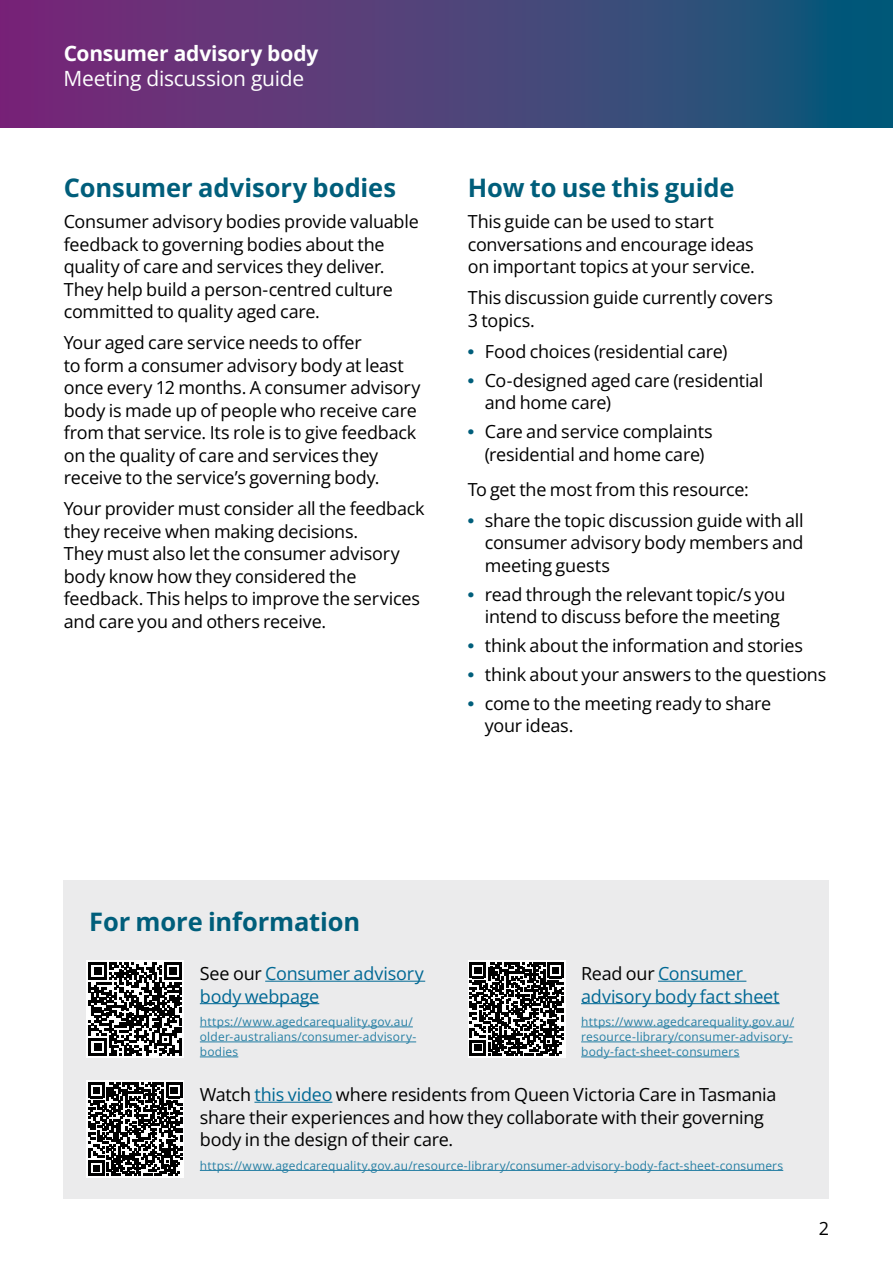
<style>
.page{position:relative;width:893px;height:1263px;background:#fff}
.page>*{position:absolute;margin:0;border:0;box-sizing:border-box;transform-origin:0 0}
.t1{font:700 25.5px "Open Sans";letter-spacing:-.005em;color:#005e7b}
.t2{font:21px "Open Sans";letter-spacing:-.015em;color:#fff}
.t3{font:700 21px "Open Sans";letter-spacing:-.01em;color:#fff}
.t4{font:18px/22.5px "Open Sans";letter-spacing:-.015em;color:#000}
.t5{font:18px/22.5px "Open Sans";letter-spacing:-.01em;color:#006894}
.t6{font:12px/15px "Open Sans";letter-spacing:.015em;color:#267fa4}
.s1{font-family:"Arial";font-weight:700;color:#005e7b}
.s2{color:#000}
.s3{color:#006894}
</style>
<div class="page">
<svg style="left:0;top:0;width:893px;height:128px;background:#484179"></svg>
<div style="left:64px;top:880px;width:765px;height:319px;background:#ebebec"></div>
<div style="left:86px;top:960px;width:98px;height:98px;background:#fff"></div>
<svg style="left:89px;top:962px;width:93px;height:94px"></svg>
<hr style="left:179px;top:1038px;width:3px;height:18px;background:#000">
<svg style="left:86px;top:1080px;width:98px;height:98px"></svg>
<svg style="left:89px;top:1082px;width:93px;height:94px;background:#575757"></svg>
<hr style="left:265px;top:981px;width:160px;height:1px;background:#006894">
<hr style="left:200px;top:1003px;width:119px;height:1px;background:#006894">
<hr style="left:200px;top:1027px;width:213px;height:1px;background:#267fa4">
<hr style="left:200px;top:1042px;width:216px;height:1px;background:#267fa4">
<hr style="left:200px;top:1057px;width:38px;height:1px;background:#267fa4">
<div style="left:468px;top:960px;width:98px;height:98px;background:linear-gradient(to right,#fff,#fff)"></div>
<svg style="left:470px;top:962px;width:93px;height:94px;background:#565656"></svg>
<hr style="left:658px;top:981px;width:88px;height:1px;background:#006894">
<hr style="left:581px;top:1003px;width:199px;height:1px;background:#006894">
<hr style="left:581px;top:1027px;width:213px;height:1px;background:#267fa4">
<hr style="left:581px;top:1042px;width:212px;height:1px;background:#267fa4">
<hr style="left:581px;top:1057px;width:158px;height:1px;background:#267fa4">
<hr style="left:254px;top:1102px;width:78px;height:1px;background:#006894">
<hr style="left:200px;top:1170px;width:583px;height:1px;background:#267fa4">
<p class="t3" style="left:64px;top:38px;width:256px">Consumer advisory body</p>
<p class="t2" style="left:64px;top:64px;width:242px">Meeting discussion guide</p>
<h1 class="t1" style="left:64px;top:170px;width:334px">Consumer advisory bodies</h1>
<p class="t4" style="left:64px;top:210px;width:356px">Consumer advisory bodies provide valuable feedback to governing bodies about the quality of care and services they deliver.<br>They help build a person-centred culture committed to quality aged care.</p>
<p class="t4" style="left:64px;top:331px;width:358px">Your aged care service needs to offer<br>to form a consumer advisory body at least once every 12 months. A consumer advisory body is made up of people who receive care from that service. Its role is to give feedback on the quality of care and services they receive to the service’s governing body.</p>
<p class="t4" style="left:64px;top:497px;width:362px">Your provider must consider all the feedback they receive when making decisions.<br>They must also let the consumer advisory body know how they considered the feedback. This helps to improve the services and care you and others receive.</p>
<h1 class="t1" style="left:468px;top:170px;width:268px">How to use this guide</h1>
<p class="t4" style="left:468px;top:210px;width:289px">This guide can be used to start conversations and encourage ideas on important topics at your service.</p>
<p class="t4" style="left:468px;top:286px;width:307px">This discussion guide currently covers<br>3 topics.</p>
<p class="t4" style="left:468px;top:340px;width:261px"><span class="s1">•</span> Food choices (residential care)</p>
<p class="t4" style="left:485px;top:368px;width:280px;text-indent:-17px"><span class="s1">•</span> Co-designed aged care (residential and home care)</p>
<p class="t4" style="left:468px;top:420px;width:247px;text-align:center"><span class="s1">•</span> Care and service complaints (residential and home care)</p>
<p class="t4" style="left:468px;top:478px;width:283px">To get the most from this resource:</p>
<p class="t4" style="left:485px;top:509px;width:320px;text-align:justify;text-indent:-17px"><span class="s1">•</span> share the topic discussion guide with all consumer advisory body members and meeting guests</p>
<p class="t4" style="left:468px;top:582px;width:319px;text-align:right"><span class="s1">•</span> read through the relevant topic/s you intend to discuss before the meeting</p>
<p class="t4" style="left:468px;top:634px;width:337px"><span class="s1">•</span> think about the information and stories</p>
<p class="t4" style="left:468px;top:663px;width:360px"><span class="s1">•</span> think about your answers to the questions</p>
<p class="t4" style="left:485px;top:692px;width:288px;text-indent:-17px"><span class="s1">•</span> come to the meeting ready to share your ideas.</p>
<h1 class="t1" style="left:89px;top:903px;width:272px">For more information</h1>
<p class="t5" style="left:581px;top:962px;width:200px"><span class="s2">Read our</span> Consumer advisory body fact sheet</p>
<p class="t6" style="left:581px;top:1014px;width:215px;text-align:justify">https://www.agedcarequality.gov.au/ resource-library/consumer-advisory&shy;body-fact-sheet-consumers</p>
<p class="t4" style="left:200px;top:1083px;width:578px">Watch <span class="s3">this video</span> where residents from Queen Victoria Care in Tasmania share their experiences and how they collaborate with their governing body in the design of their care.</p>
<p class="t6" style="left:200px;top:1158px;width:585px">https://www.agedcarequality.gov.au/resource-library/consumer-advisory-body-fact-sheet-consumers</p>
<p class="t5" style="left:200px;top:962px;width:225px"><span class="s2">See our</span> Consumer advisory body webpage</p>
<p class="t6" style="left:200px;top:1014px;width:218px">https://www.agedcarequality.gov.au/ older-australians/consumer-advisory&shy;bodies</p>
<p class="t4" style="left:819px;top:1217px;width:12px">2</p>
</div>
